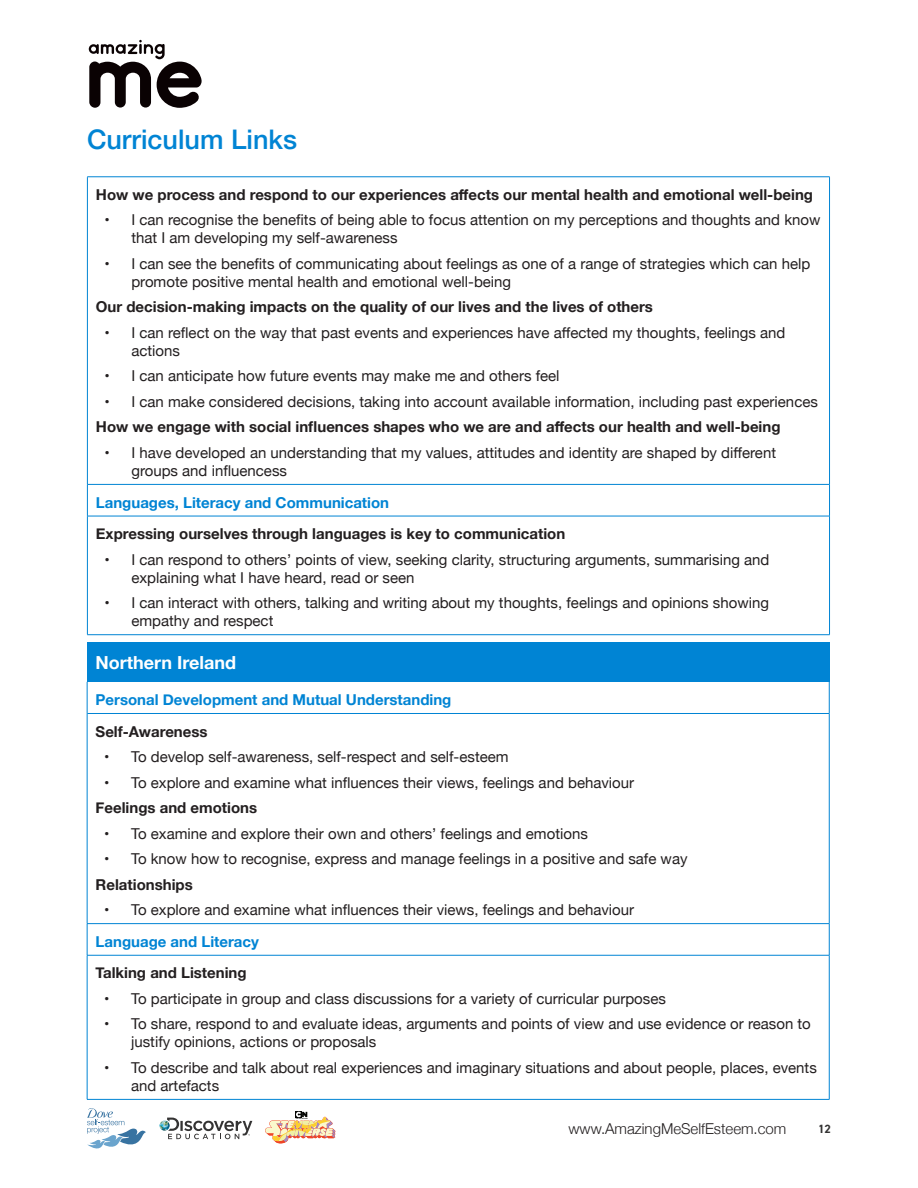
<style>
.page{position:relative;width:918px;height:1188px;background:#fff}
.page>*{position:absolute;margin:0;border:0;box-sizing:border-box;transform-origin:0 0}
.Subhead_1__blue{font:500 27px "Helvetica Neue";color:#0084d4}
.Body{font:700 18px "Helvetica Neue";color:#fff}
.t1{font:15px/18px "Helvetica Neue";color:#231f20}
.Body-2{font:700 15px "Helvetica Neue";color:#231f20}
.Body-3{font:700 15px "Helvetica Neue";color:#0084d4}
.t2{font:300 15px "Helvetica Neue";color:#231f20}
.t3{font:700 12px "DIN2014";color:#343333}
</style>
<div class="page">
<svg style="left:89px;top:40px;width:113px;height:68px"></svg>
<svg style="left:87px;top:1108px;width:59px;height:40px"></svg>
<svg style="left:159px;top:1118px;width:93px;height:21px"></svg>
<svg style="left:265px;top:1111px;width:71px;height:33px"></svg>
<hr style="left:87px;top:176px;width:743px;height:1px;background:#0084d4">
<hr style="left:87px;top:177px;width:1px;height:307px;background:#0084d4">
<hr style="left:829px;top:177px;width:1px;height:307px;background:#0084d4">
<hr style="left:87px;top:484px;width:743px;height:1px;background:#0084d4">
<hr style="left:87px;top:485px;width:1px;height:31px;background:#0084d4">
<hr style="left:829px;top:485px;width:1px;height:31px;background:#0084d4">
<hr style="left:87px;top:516px;width:743px;height:1px;background:#0084d4">
<hr style="left:87px;top:516px;width:1px;height:119px;background:#0084d4">
<hr style="left:829px;top:516px;width:1px;height:119px;background:#0084d4">
<hr style="left:87px;top:634px;width:743px;height:1px;background:#0084d4">
<div style="left:87px;top:643px;width:742px;height:39px;background:#0084d4"></div>
<hr style="left:87px;top:713px;width:742px;height:1px;background:#0084d4">
<hr style="left:87px;top:682px;width:1px;height:31px;background:#0084d4">
<hr style="left:829px;top:682px;width:1px;height:31px;background:#0084d4">
<hr style="left:87px;top:713px;width:1px;height:210px;background:#0084d4">
<hr style="left:829px;top:713px;width:1px;height:210px;background:#0084d4">
<hr style="left:87px;top:923px;width:742px;height:1px;background:#0084d4">
<hr style="left:87px;top:924px;width:1px;height:31px;background:#0084d4">
<hr style="left:829px;top:924px;width:1px;height:31px;background:#0084d4">
<hr style="left:87px;top:955px;width:742px;height:1px;background:#0084d4">
<hr style="left:87px;top:955px;width:1px;height:144px;background:#0084d4">
<hr style="left:829px;top:955px;width:1px;height:144px;background:#0084d4">
<hr style="left:87px;top:1099px;width:742px;height:1px;background:#0084d4">
<p class="Subhead_1__blue" style="left:87px;top:118px;width:212px">Curriculum Links</p>
<p class="Body-2" style="left:96px;top:183px;width:719px">How we process and respond to our experiences affects our mental health and emotional well-being</p>
<p class="t1" style="left:131px;top:212px;width:691px;text-indent:-27px">• I can recognise the benefits of being able to focus attention on my perceptions and thoughts and know that I am developing my self-awareness</p>
<p class="t1" style="left:131px;top:255px;width:681px;text-indent:-27px">• I can see the benefits of communicating about feelings as one of a range of strategies which can help promote positive mental health and emotional well-being</p>
<p class="Body-2" style="left:96px;top:295px;width:559px">Our decision-making impacts on the quality of our lives and the lives of others</p>
<p class="t1" style="left:131px;top:324px;width:656px;text-indent:-27px">• I can reflect on the way that past events and experiences have affected my thoughts, feelings and actions</p>
<p class="t1" style="left:104px;top:368px;width:457px">• I can anticipate how future events may make me and others feel</p>
<p class="t1" style="left:104px;top:393px;width:715px">• I can make considered decisions, taking into account available information, including past experiences</p>
<p class="Body-2" style="left:96px;top:415px;width:686px">How we engage with social influences shapes who we are and affects our health and well-being</p>
<p class="t1" style="left:131px;top:444px;width:646px;text-indent:-27px">• I have developed an understanding that my values, attitudes and identity are shaped by different groups and influencess</p>
<p class="Body-3" style="left:96px;top:490px;width:295px">Languages, Literacy and Communication</p>
<p class="Body-2" style="left:96px;top:522px;width:471px">Expressing ourselves through languages is key to communication</p>
<p class="t1" style="left:131px;top:551px;width:640px;text-indent:-27px">• I can respond to others’ points of view, seeking clarity, structuring arguments, summarising and explaining what I have heard, read or seen</p>
<p class="t1" style="left:131px;top:595px;width:639px;text-indent:-27px">• I can interact with others, talking and writing about my thoughts, feelings and opinions showing empathy and respect</p>
<p class="Body" style="left:96px;top:648px;width:142px">Northern Ireland</p>
<p class="Body-3" style="left:96px;top:688px;width:357px">Personal Development and Mutual Understanding</p>
<p class="Body-2" style="left:96px;top:720px;width:113px">Self-Awareness</p>
<p class="t1" style="left:104px;top:749px;width:406px">• To develop self-awareness, self-respect and self-esteem</p>
<p class="t1" style="left:104px;top:774px;width:532px">• To explore and examine what influences their views, feelings and behaviour</p>
<p class="Body-2" style="left:96px;top:796px;width:163px">Feelings and emotions</p>
<p class="t1" style="left:104px;top:825px;width:485px">• To examine and explore their own and others’ feelings and emotions</p>
<p class="t1" style="left:104px;top:851px;width:585px">• To know how to recognise, express and manage feelings in a positive and safe way</p>
<p class="Body-2" style="left:96px;top:873px;width:99px">Relationships</p>
<p class="t1" style="left:104px;top:902px;width:532px">• To explore and examine what influences their views, feelings and behaviour</p>
<p class="Body-3" style="left:96px;top:930px;width:165px">Language and Literacy</p>
<p class="Body-2" style="left:96px;top:961px;width:153px">Talking and Listening</p>
<p class="t1" style="left:104px;top:990px;width:563px">• To participate in group and class discussions for a variety of curricular purposes</p>
<p class="t1" style="left:131px;top:1016px;width:681px;text-indent:-27px">• To share, respond to and evaluate ideas, arguments and points of view and use evidence or reason to justify opinions, actions or proposals</p>
<p class="t1" style="left:131px;top:1059px;width:687px;text-indent:-27px">• To describe and talk about real experiences and imaginary situations and about people, places, events and artefacts</p>
<p class="t2" style="left:568px;top:1117px;width:219px">www.AmazingMeSelfEsteem.com</p>
<p class="t3" style="left:818px;top:1121px;width:14px">12</p>
</div>
